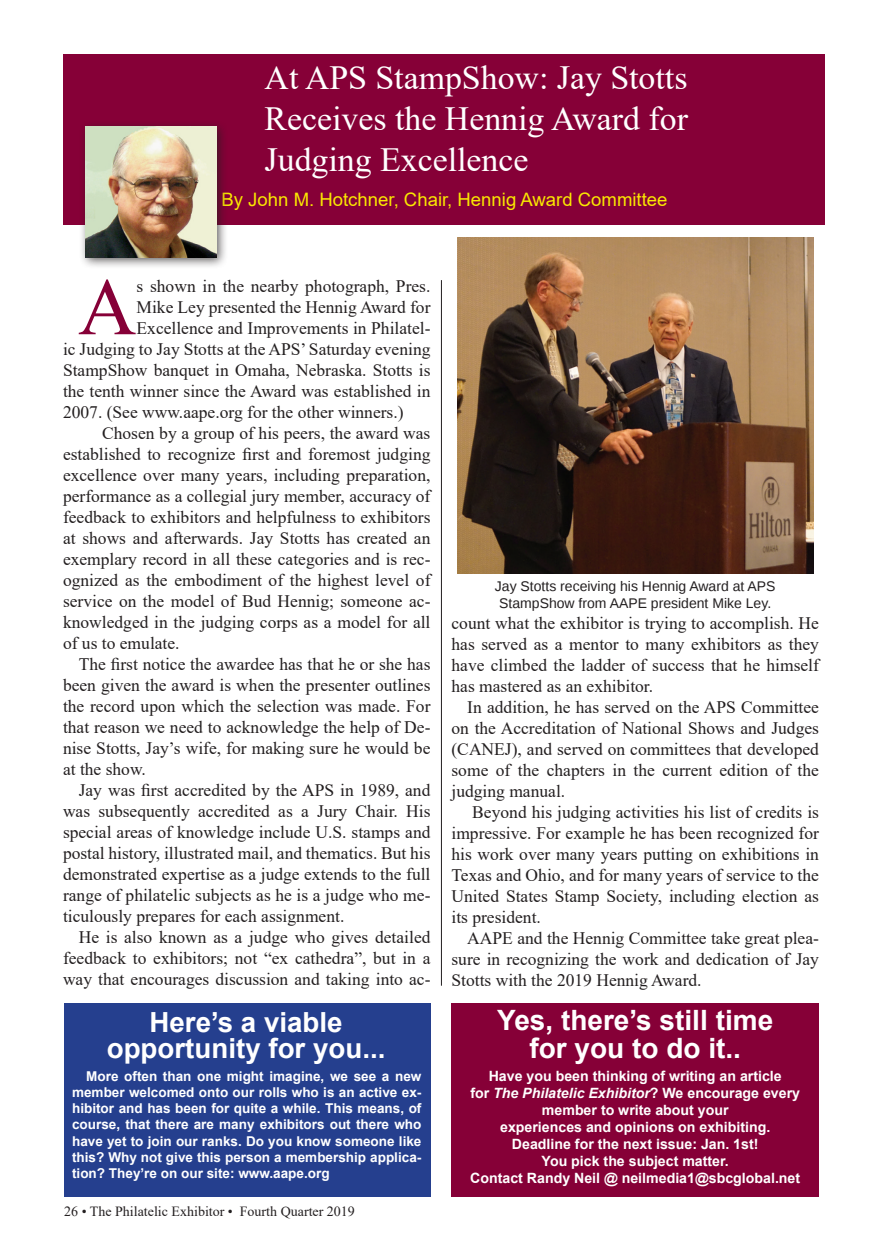
<style>
.page{position:relative;width:882px;height:1260px;background:#fff}
.page>*{position:absolute;margin:0;border:0;box-sizing:border-box;transform-origin:0 0}
.t1{font:80.85px "Times New Roman";color:#860037}
.t2{font:33.77px/40.6px "Times New Roman";color:#fff}
.t3{font:700 28px "Arial";color:#fff}
.t4{font:700 27.65px "Arial";color:#fff}
.t5{font:18.55px "Arial";color:#f9e801}
.t6{font:17.5px/21px "Times New Roman";color:#231f20;text-align:justify}
.t7{font:700 14.17px/17px "Arial";color:#fff;text-align:center}
.t8{font:14px/16.8px "Liberation Sans";color:#231f20;text-align:center}
.t9{font:14px "Times New Roman";color:#231f20}
.t10{font:700 13.47px/16.3px "Arial";color:#fff;text-align:justify}
.s1{font-style:italic}
</style>
<div class="page">
<div style="left:63px;top:54px;width:762px;height:171px;background:#860037"></div>
<div style="left:64px;top:1003px;width:366px;height:194px;background:#253f8e"></div>
<div style="left:452px;top:1003px;width:367px;height:194px;background:#860037"></div>
<hr style="left:441px;top:280px;width:1px;height:706px;background:#231f20">
<img style="left:457px;top:237px;width:356px;height:337px">
<div style="left:79px;top:120px;width:149px;height:149px;background:#231f20;opacity:.75"></div>
<img style="left:86px;top:127px;width:130px;height:130px">
<p class="t2" style="left:265px;top:57px;width:424px">At APS StampShow: Jay Stotts</p>
<p class="t2" style="left:265px;top:97px;width:425px">Receives the Hennig Award for<br>Judging Excellence</p>
<p class="t5" style="left:222px;top:186px;width:448px">By John M. Hotchner, Chair, Hennig Award Committee</p>
<p class="t1" style="left:78px;top:250px;width:60px">A</p>
<p class="t6" style="left:137px;top:275px;width:295px">s shown in the nearby photograph, Pres.</p>
<p class="t6" style="left:137px;top:296px;width:295px">Mike Ley presented the Hennig Award for</p>
<p class="t6" style="left:137px;top:317px;width:295px">Excellence and Improvements in Philatel-</p>
<p class="t6" style="left:63px;top:338px;width:369px">ic Judging to Jay Stotts at the APS’ Saturday evening</p>
<p class="t6" style="left:63px;top:359px;width:369px">StampShow banquet in Omaha, Nebraska. Stotts is</p>
<p class="t6" style="left:63px;top:380px;width:369px">the tenth winner since the Award was established in</p>
<p class="t6" style="left:63px;top:401px;width:342px">2007. (See www.aape.org for the other winners.)</p>
<p class="t6" style="left:63px;top:422px;width:369px;text-indent:39px">Chosen by a group of his peers, the award was established to recognize first and foremost judging excellence over many years, including preparation, performance as a collegial jury member, accuracy of feedback to exhibitors and helpfulness to exhibitors at shows and afterwards. Jay Stotts has created an exemplary record in all these categories and is rec&shy;ognized as the embodiment of the highest level of service on the model of Bud Hennig; someone ac&shy;knowledged in the judging corps as a model for all of us to emulate.</p>
<p class="t6" style="left:63px;top:653px;width:369px;text-indent:16px">The first notice the awardee has that he or she has been given the award is when the presenter outlines the record upon which the selection was made. For that reason we need to acknowledge the help of De&shy;nise Stotts, Jay’s wife, for making sure he would be at the show.</p>
<p class="t6" style="left:63px;top:779px;width:369px;text-indent:16px">Jay was first accredited by the APS in 1989, and was subsequently accredited as a Jury Chair. His special areas of knowledge include U.S. stamps and postal history, illustrated mail, and thematics. But his demonstrated expertise as a judge extends to the full range of philatelic subjects as he is a judge who me&shy;ticulously prepares for each assignment.</p>
<p class="t6" style="left:63px;top:926px;width:369px;text-indent:16px">He is also known as a judge who gives detailed feedback to exhibitors; not “ex cathedra”, but in a way that encourages discussion and taking into ac-</p>
<p class="t4" style="left:150px;top:1003px;width:195px">Here’s a viable</p>
<p class="t4" style="left:107px;top:1029px;width:280px">opportunity for you...</p>
<p class="t10" style="left:72px;top:1068px;width:351px;text-indent:14px">More often than one might imagine, we see a new member welcomed onto our rolls who is an active ex&shy;hibitor and has been for quite a while. This means, of course, that there are many exhibitors out there who have yet to join our ranks. Do you know someone like this? Why not give this person a membership applica&shy;tion? They’re on our site: www.aape.org</p>
<p class="t9" style="left:64px;top:1201px;width:292px">26 • The Philatelic Exhibitor • Fourth Quarter 2019</p>
<p class="t8" style="left:495px;top:579px;width:282px">Jay Stotts receiving his Hennig Award at APS<br>StampShow from AAPE president Mike Ley.</p>
<p class="t6" style="left:452px;top:612px;width:369px">count what the exhibitor is trying to accomplish. He has served as a mentor to many exhibitors as they have climbed the ladder of success that he himself has mastered as an exhibitor.</p>
<p class="t6" style="left:452px;top:696px;width:369px;text-indent:16px">In addition, he has served on the APS Committee on the Accreditation of National Shows and Judges (CANEJ), and served on committees that developed some of the chapters in the current edition of the judging manual.</p>
<p class="t6" style="left:452px;top:801px;width:369px;text-indent:21px">Beyond his judging activities his list of credits is impressive. For example he has been recognized for his work over many years putting on exhibitions in Texas and Ohio, and for many years of service to the United States Stamp Society, including election as its president.</p>
<p class="t6" style="left:452px;top:927px;width:369px;text-indent:16px">AAPE and the Hennig Committee take great plea&shy;sure in recognizing the work and dedication of Jay Stotts with the 2019 Hennig Award.</p>
<p class="t3" style="left:497px;top:1000px;width:277px">Yes, there’s still time</p>
<p class="t3" style="left:529px;top:1028px;width:213px">for you to do it..</p>
<p class="t7" style="left:489px;top:1068px;width:295px">Have you been thinking of writing an article</p>
<p class="t7" style="left:470px;top:1085px;width:331px">for <span class="s1">The Philatelic Exhibitor</span>? We encourage every member to write about your</p>
<p class="t7" style="left:500px;top:1119px;width:272px">experiences and opinions on exhibiting.</p>
<p class="t7" style="left:512px;top:1136px;width:248px">Deadline for the next issue: Jan. 1st!</p>
<p class="t7" style="left:542px;top:1153px;width:189px">You pick the subject matter.</p>
<p class="t7" style="left:470px;top:1170px;width:332px">Contact Randy Neil @ neilmedia1@sbcglobal.net</p>
</div>
